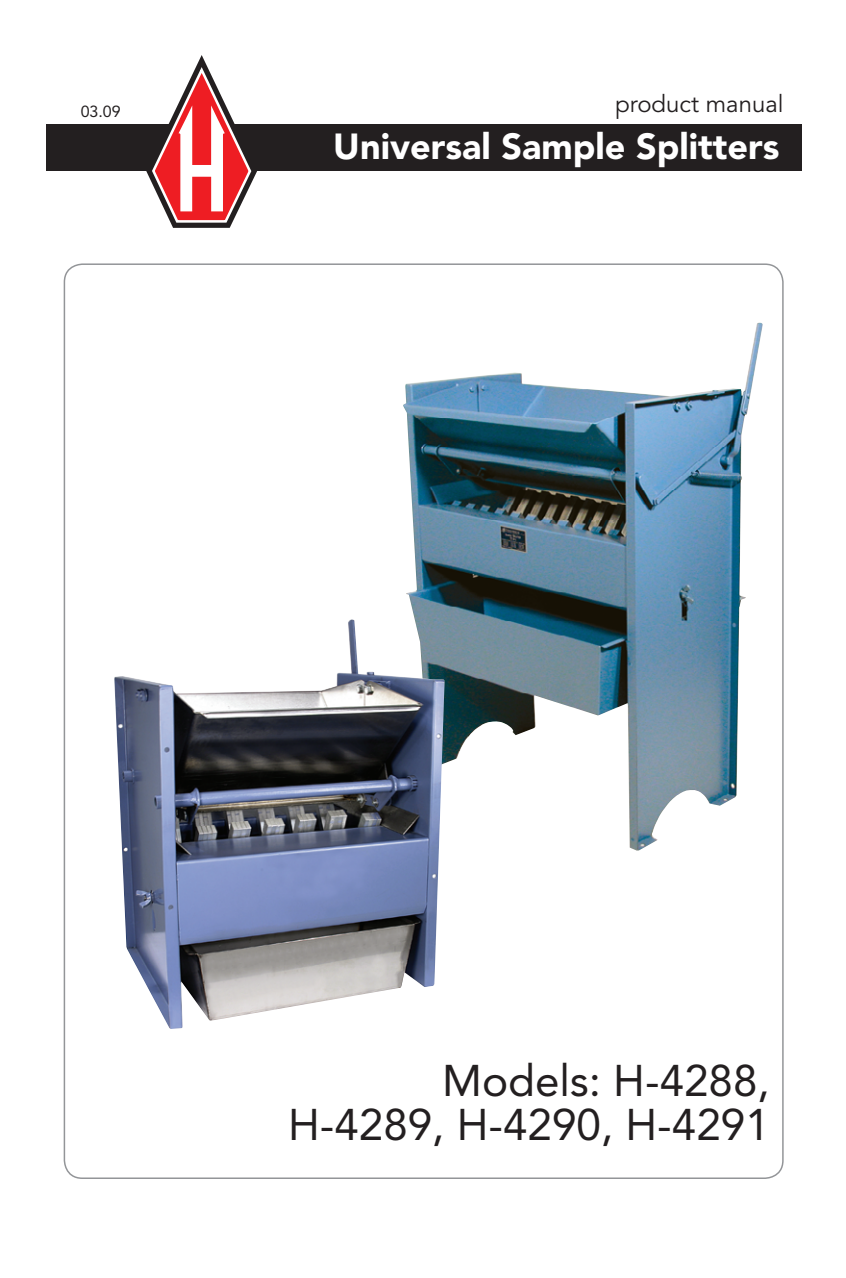
<style>
.page{position:relative;width:846px;height:1278px;background:#fff}
.page>*{position:absolute;margin:0;border:0;box-sizing:border-box;transform-origin:0 0}
.t1{font:44px/44px "Avenir";color:#231f20;text-align:right}
.t2{font:900 36px "Avenir";color:#fff}
.t3{font:24px "Avenir";color:#231f20}
.t4{font:16px "Avenir";color:#231f20}
</style>
<div class="page">
<div style="left:46px;top:125px;width:756px;height:46px;background:#231f20"></div>
<svg style="left:139px;top:55px;width:125px;height:173px"></svg>
<img style="left:403px;top:323px;width:360px;height:528px">
<img style="left:114px;top:619px;width:331px;height:410px">
<p class="t4" style="left:81px;top:102px;width:42px">03.09</p>
<p class="t3" style="left:615px;top:90px;width:170px">product manual</p>
<p class="t2" style="left:333px;top:124px;width:448px">Universal Sample Splitters</p>
<p class="t1" style="left:288px;top:1059px;width:483px">Models: H-4288,<br>H-4289, H-4290, H-4291</p>
</div>
